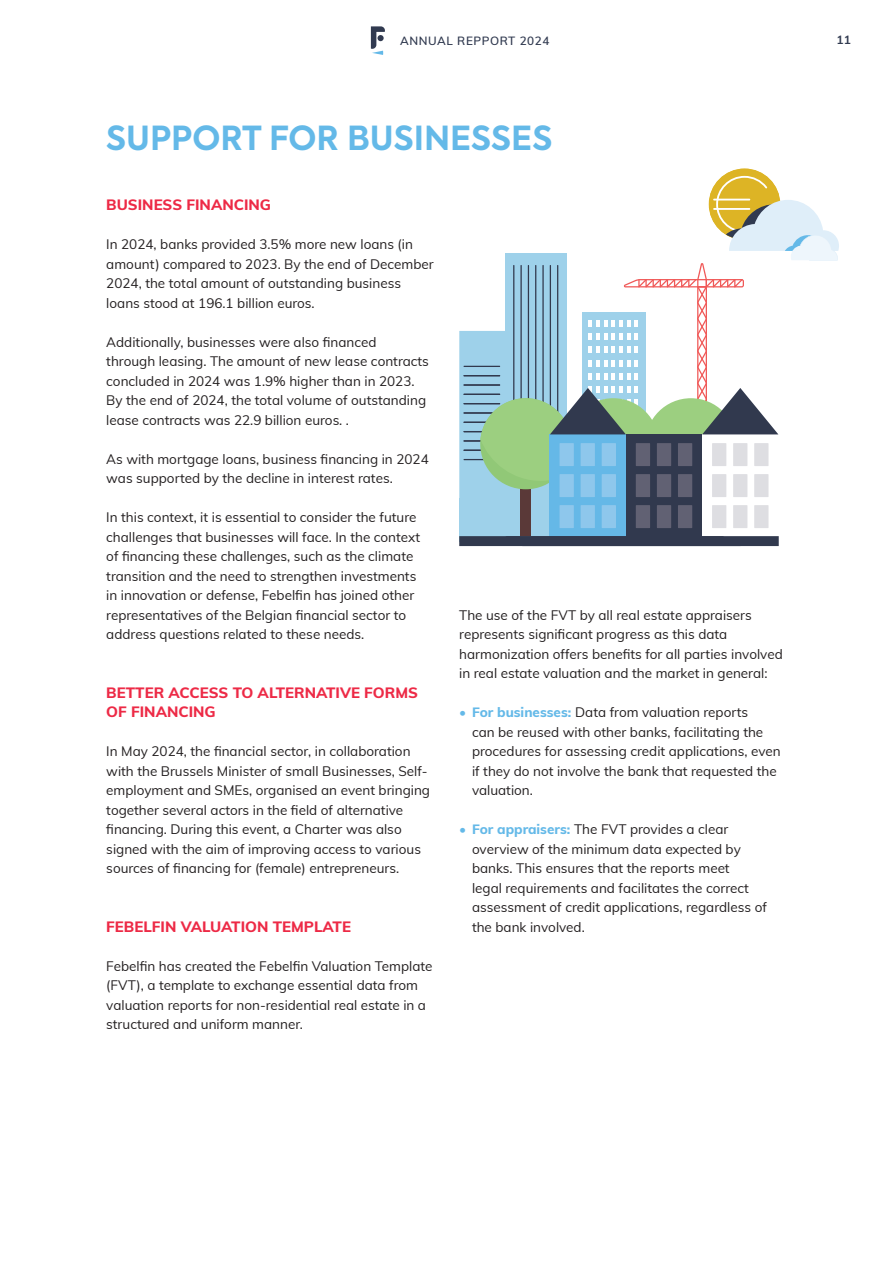
<style>
.page{position:relative;width:893px;height:1263px;background:#fff}
.page>*{position:absolute;margin:0;border:0;box-sizing:border-box;transform-origin:0 0}
.t1{font:700 33px "Axiforma";color:#64b9e8}
.Tussentitel{font:800 15px/19.5px "Muli";color:#ed2a46}
.Body{font:800 15px "Muli";color:#ed2a46}
.Body-2{font:13.5px/19.5px "Muli";color:#231f20}
.t2{font:700 12px "Muli";color:#313a50}
.t3{font:600 11.7px "Muli";letter-spacing:.05em;color:#313a50}
.s1{color:#64b9e8}
.s2{font-weight:800;color:#64b9e8}
</style>
<div class="page">
<svg style="left:371px;top:26px;width:14px;height:29px"></svg>
<div style="left:709px;top:168px;width:71px;height:72px;background:#ddb425;border-radius:50%"></div>
<svg style="left:459px;top:176px;width:380px;height:370px"></svg>
<p class="t3" style="left:400px;top:32px;width:151px">ANNUAL REPPORT 2024</p>
<p class="t2" style="left:836px;top:31px;width:16px">11</p>
<p class="t1" style="left:106px;top:115px;width:447px">SUPPORT FOR BUSINESSES</p>
<p class="Body" style="left:106px;top:194px;width:166px">BUSINESS FINANCING</p>
<p class="Body-2" style="left:106px;top:234px;width:329px">In 2024, banks provided 3.5% more new loans (in amount) compared to 2023. By the end of December 2024, the total amount of outstanding business loans stood at 196.1 billion euros.</p>
<p class="Body-2" style="left:106px;top:331px;width:324px">Additionally, businesses were also financed<br>through leasing. The amount of new lease contracts concluded in 2024 was 1.9% higher than in 2023.<br>By the end of 2024, the total volume of outstanding lease contracts was 22.9 billion euros. .</p>
<p class="Body-2" style="left:106px;top:448px;width:324px">As with mortgage loans, business financing in 2024 was supported by the decline in interest rates.</p>
<p class="Body-2" style="left:106px;top:507px;width:315px">In this context, it is essential to consider the future challenges that businesses will face. In the context of financing these challenges, such as the climate transition and the need to strengthen investments in innovation or defense, Febelfin has joined other representatives of the Belgian financial sector to address questions related to these needs.</p>
<p class="Tussentitel" style="left:106px;top:682px;width:313px">BETTER ACCESS TO ALTERNATIVE FORMS<br>OF FINANCING</p>
<p class="Body-2" style="left:106px;top:741px;width:325px">In May 2024, the financial sector, in collaboration with the Brussels Minister of small Businesses, Self&shy;employment and SMEs, organised an event bringing together several actors in the field of alternative financing. During this event, a Charter was also signed with the aim of improving access to various sources of financing for (female) entrepreneurs.</p>
<p class="Tussentitel" style="left:106px;top:916px;width:246px">FEBELFIN VALUATION TEMPLATE</p>
<p class="Body-2" style="left:106px;top:955px;width:328px">Febelfin has created the Febelfin Valuation Template (FVT), a template to exchange essential data from valuation reports for non-residential real estate in a structured and uniform manner.</p>
<p class="Body-2" style="left:459px;top:604px;width:325px">The use of the FVT by all real estate appraisers represents significant progress as this data harmonization offers benefits for all parties involved in real estate valuation and the market in general:</p>
<p class="Body-2" style="left:472px;top:702px;width:310px;text-indent:-13px"><span class="s1">•</span> <span class="s2">For businesses:</span> Data from valuation reports<br>can be reused with other banks, facilitating the procedures for assessing credit applications, even if they do not involve the bank that requested the valuation.</p>
<p class="Body-2" style="left:472px;top:819px;width:296px;text-indent:-13px"><span class="s2">• For appraisers:</span> The FVT provides a clear overview of the minimum data expected by banks. This ensures that the reports meet<br>legal requirements and facilitates the correct assessment of credit applications, regardless of the bank involved.</p>
</div>
